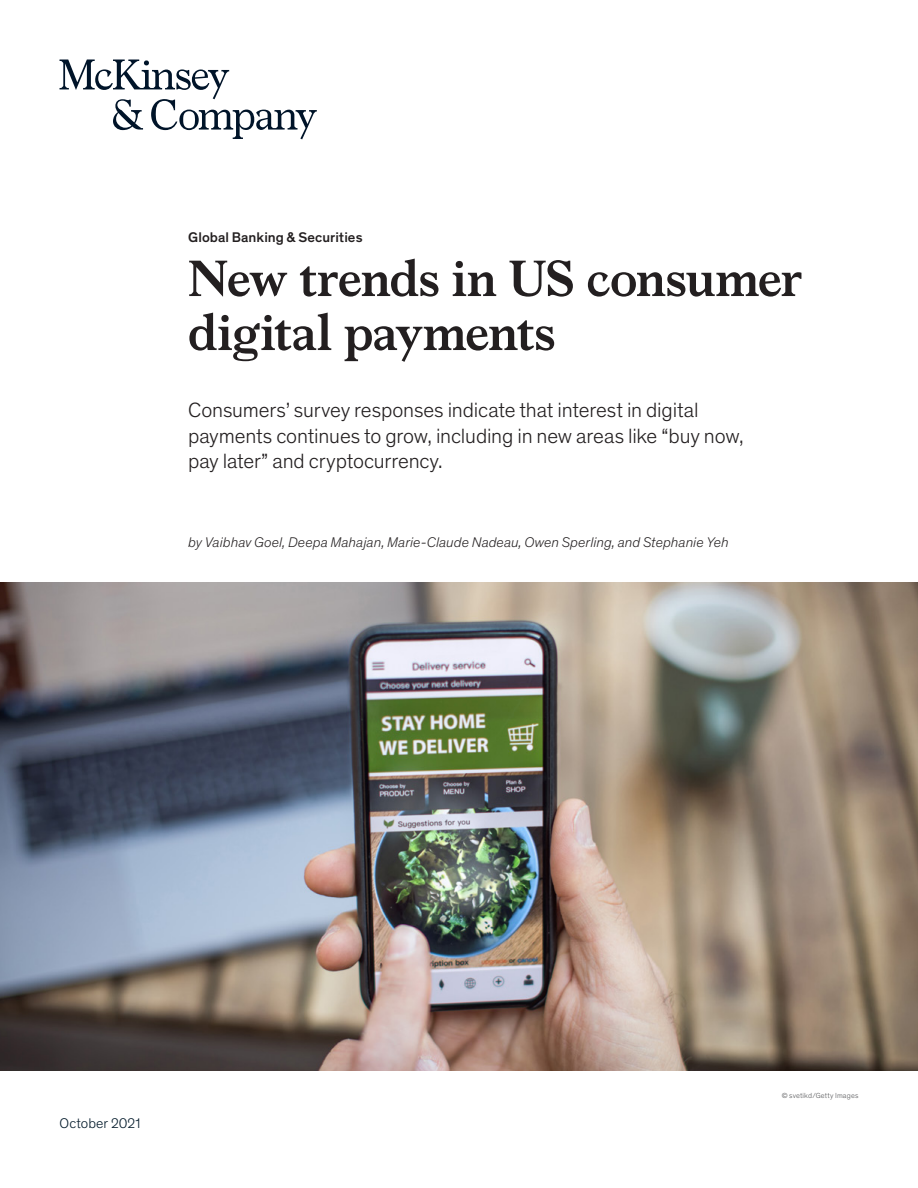
<style>
.page{position:relative;width:918px;height:1188px;background:#fff}
.page>*{position:absolute;margin:0;border:0;box-sizing:border-box;transform-origin:0 0}
.Title_of_article-dee{font:700 51px/54px "Bower";letter-spacing:-.01em;color:#231f20}
.Standfirst-Dek_McKin{font:300 21px/25.5px "Mc Kinsey Sans";letter-spacing:-.005em;color:#231f20}
.Author_byline{font:italic 300 14.25px "Mc Kinsey Sans";letter-spacing:.005em;color:#231f20}
.Eyebrow{font:500 14.25px "Mc Kinsey Sans";letter-spacing:.005em;color:#231f20}
.Cover_date_-_Deep_bl{font:300 14.25px "Mc Kinsey Sans";letter-spacing:.005em;color:#051c2c}
.Art_Photo_credit{font:300 7.5px "Mc Kinsey Sans";letter-spacing:.02em;color:#57585a}
</style>
<div class="page">
<img style="left:0;top:582px;width:918px;height:488px">
<svg style="left:60px;top:60px;width:257px;height:79px"></svg>
<p class="Eyebrow" style="left:188px;top:227px;width:176px">Global Banking &amp; Securities</p>
<p class="Title_of_article-dee" style="left:188px;top:248px;width:616px">New trends in US consumer digital payments</p>
<p class="Standfirst-Dek_McKin" style="left:188px;top:396px;width:557px">Consumers’ survey responses indicate that interest in digital payments continues to grow, including in new areas like “buy now, pay later” and cryptocurrency.</p>
<p class="Author_byline" style="left:188px;top:532px;width:542px">by Vaibhav Goel, Deepa Mahajan, Marie-Claude Nadeau, Owen Sperling, and Stephanie Yeh</p>
<p class="Cover_date_-_Deep_bl" style="left:60px;top:1113px;width:83px">October 2021</p>
<p class="Art_Photo_credit" style="left:782px;top:1090px;width:78px">© svetikd/Getty Images</p>
</div>
